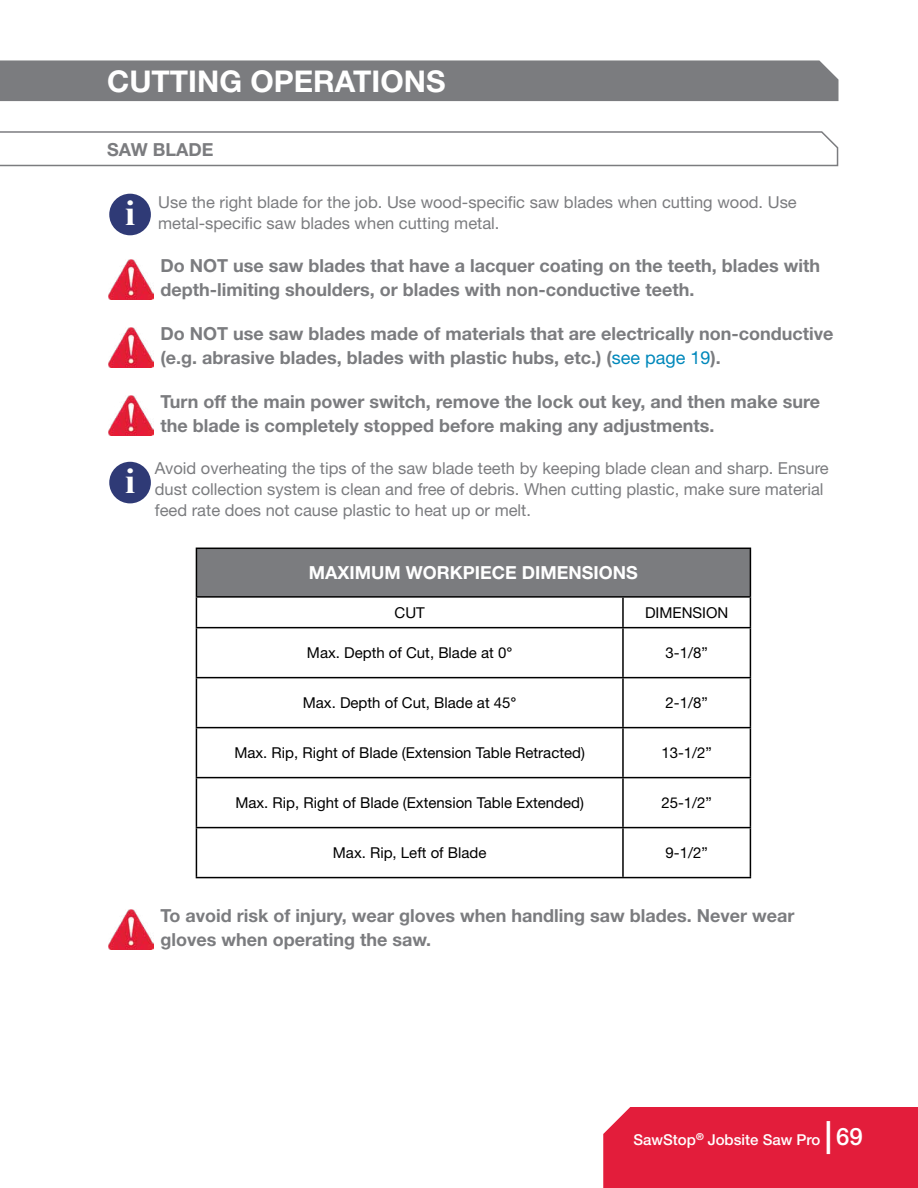
<style>
.page{position:relative;width:918px;height:1188px;background:#fff}
.page>*{position:absolute;margin:0;border:0;box-sizing:border-box;transform-origin:0 0}
.t1{font:700 36px "Times New Roman";color:#fff}
.t2{font:700 30px "Helvetica Neue LT Std";color:#fff}
.t3{font:700 18px/24px "Helvetica Neue LT Std";color:#7b7c7f}
.t4{font:700 18px "Helvetica Neue LT Std";color:#fff}
.t5{font:16.5px/21px "Helvetica Neue LT Std";color:#7b7c7f}
.t6{font:15px "Helvetica Neue LT Std";color:#000}
.t7{font:500 15px "Helvetica Neue LT Std";color:#fff}
.s1{font-weight:400;color:#08b}
.s2{font-weight:700}
.s3{font-size:33px}
.s4{font-size:24px}
</style>
<div class="page">
<div style="left:196px;top:548px;width:554px;height:49px;background:#7b7c7f"></div>
<hr style="left:196px;top:548px;width:427px;height:1px;background:#000">
<hr style="left:196px;top:549px;width:1px;height:47px;background:#000">
<hr style="left:623px;top:548px;width:128px;height:1px;background:#000">
<hr style="left:750px;top:549px;width:1px;height:47px;background:#000">
<hr style="left:196px;top:596px;width:427px;height:2px;background:#000">
<svg style="left:196px;top:598px;width:1px;height:29px"></svg>
<hr style="left:623px;top:596px;width:128px;height:2px;background:#000">
<hr style="left:622px;top:598px;width:2px;height:29px;background:#000">
<svg style="left:750px;top:598px;width:1px;height:29px"></svg>
<hr style="left:196px;top:627px;width:427px;height:1px;background:#000">
<hr style="left:196px;top:628px;width:1px;height:49px;background:#000">
<hr style="left:623px;top:627px;width:128px;height:1px;background:#000">
<hr style="left:622px;top:628px;width:2px;height:49px;background:#000">
<hr style="left:750px;top:628px;width:1px;height:49px;background:#000">
<hr style="left:196px;top:677px;width:427px;height:1px;background:#000">
<hr style="left:196px;top:678px;width:1px;height:49px;background:#000">
<hr style="left:623px;top:677px;width:128px;height:1px;background:#000">
<hr style="left:622px;top:678px;width:2px;height:49px;background:#000">
<hr style="left:750px;top:678px;width:1px;height:49px;background:#000">
<hr style="left:196px;top:727px;width:427px;height:1px;background:#000">
<hr style="left:196px;top:728px;width:1px;height:49px;background:#000">
<hr style="left:623px;top:727px;width:128px;height:1px;background:#000">
<hr style="left:622px;top:728px;width:2px;height:49px;background:#000">
<hr style="left:750px;top:728px;width:1px;height:49px;background:#000">
<hr style="left:196px;top:777px;width:427px;height:1px;background:#000">
<hr style="left:196px;top:778px;width:1px;height:49px;background:#000">
<hr style="left:623px;top:777px;width:128px;height:1px;background:#000">
<hr style="left:622px;top:778px;width:2px;height:49px;background:#000">
<hr style="left:750px;top:778px;width:1px;height:49px;background:#000">
<hr style="left:196px;top:827px;width:427px;height:1px;background:#000">
<hr style="left:196px;top:828px;width:1px;height:49px;background:#000">
<hr style="left:623px;top:827px;width:128px;height:1px;background:#000">
<hr style="left:622px;top:828px;width:2px;height:49px;background:#000">
<hr style="left:750px;top:828px;width:1px;height:49px;background:#000">
<hr style="left:196px;top:877px;width:427px;height:1px;background:#000">
<hr style="left:623px;top:877px;width:128px;height:1px;background:#000">
<div style="left:109px;top:194px;width:42px;height:41px;background:#2f3a76;border-radius:50%"></div>
<div style="left:109px;top:462px;width:42px;height:41px;background:#2f3a76;border-radius:50%"></div>
<svg style="left:0;top:131px;width:839px;height:36px"></svg>
<div style="left:0;top:60px;width:838px;height:41px;background:#7b7c7f"></div>
<img style="left:109px;top:260px;width:45px;height:40px">
<img style="left:109px;top:327px;width:45px;height:41px">
<img style="left:109px;top:395px;width:45px;height:41px">
<img style="left:109px;top:909px;width:45px;height:41px">
<div style="left:603px;top:1107px;width:315px;height:81px;background:#e31d3b"></div>
<h2 class="t2" style="left:107px;top:63px;width:340px">CUTTING OPERATIONS</h2>
<p class="t3" style="left:107px;top:137px;width:108px">SAW BLADE</p>
<h1 class="t1" style="left:125px;top:186px;width:12px">i</h1>
<h1 class="t1" style="left:125px;top:455px;width:12px">i</h1>
<p class="t5" style="left:158px;top:192px;width:640px">Use the right blade for the job. Use wood-specific saw blades when cutting wood. Use metal-specific saw blades when cutting metal.</p>
<p class="t3" style="left:161px;top:254px;width:661px">Do NOT use saw blades that have a lacquer coating on the teeth, blades with depth-limiting shoulders, or blades with non-conductive teeth.</p>
<p class="t3" style="left:161px;top:321px;width:674px">Do NOT use saw blades made of materials that are electrically non-conductive (e.g. abrasive blades, blades with plastic hubs, etc.) (<span class="s1">see page 19</span>).</p>
<p class="t3" style="left:161px;top:389px;width:661px">Turn off the main power switch, remove the lock out key, and then make sure the blade is completely stopped before making any adjustments.</p>
<p class="t5" style="left:155px;top:458px;width:675px">Avoid overheating the tips of the saw blade teeth by keeping blade clean and sharp. Ensure dust collection system is clean and free of debris. When cutting plastic, make sure material feed rate does not cause plastic to heat up or melt.</p>
<p class="t4" style="left:309px;top:561px;width:330px">MAXIMUM WORKPIECE DIMENSIONS</p>
<p class="t6" style="left:395px;top:603px;width:32px">CUT</p>
<p class="t6" style="left:645px;top:603px;width:85px">DIMENSION</p>
<p class="t6" style="left:307px;top:644px;width:207px">Max. Depth of Cut, Blade at 0<span class="s2">°</span></p>
<p class="t6" style="left:666px;top:644px;width:44px">3-1/8”</p>
<p class="t6" style="left:303px;top:694px;width:215px">Max. Depth of Cut, Blade at 45<span class="s2">°</span></p>
<p class="t6" style="left:666px;top:694px;width:44px">2-1/8”</p>
<p class="t6" style="left:234px;top:744px;width:352px">Max. Rip, Right of Blade (Extension Table Retracted)</p>
<p class="t6" style="left:661px;top:744px;width:52px">13-1/2”</p>
<p class="t6" style="left:235px;top:794px;width:350px">Max. Rip, Right of Blade (Extension Table Extended)</p>
<p class="t6" style="left:661px;top:794px;width:52px">25-1/2”</p>
<p class="t6" style="left:333px;top:844px;width:155px">Max. Rip, Left of Blade</p>
<p class="t6" style="left:666px;top:844px;width:44px">9-1/2”</p>
<p class="t3" style="left:161px;top:903px;width:635px">To avoid risk of injury, wear gloves when handling saw blades. Never wear gloves when operating the saw.</p>
<p class="t7" style="left:634px;top:1131px;width:231px">SawStop<sup>®</sup> Jobsite Saw Pro <span class="s3">|</span> <span class="s4">69</span></p>
</div>
